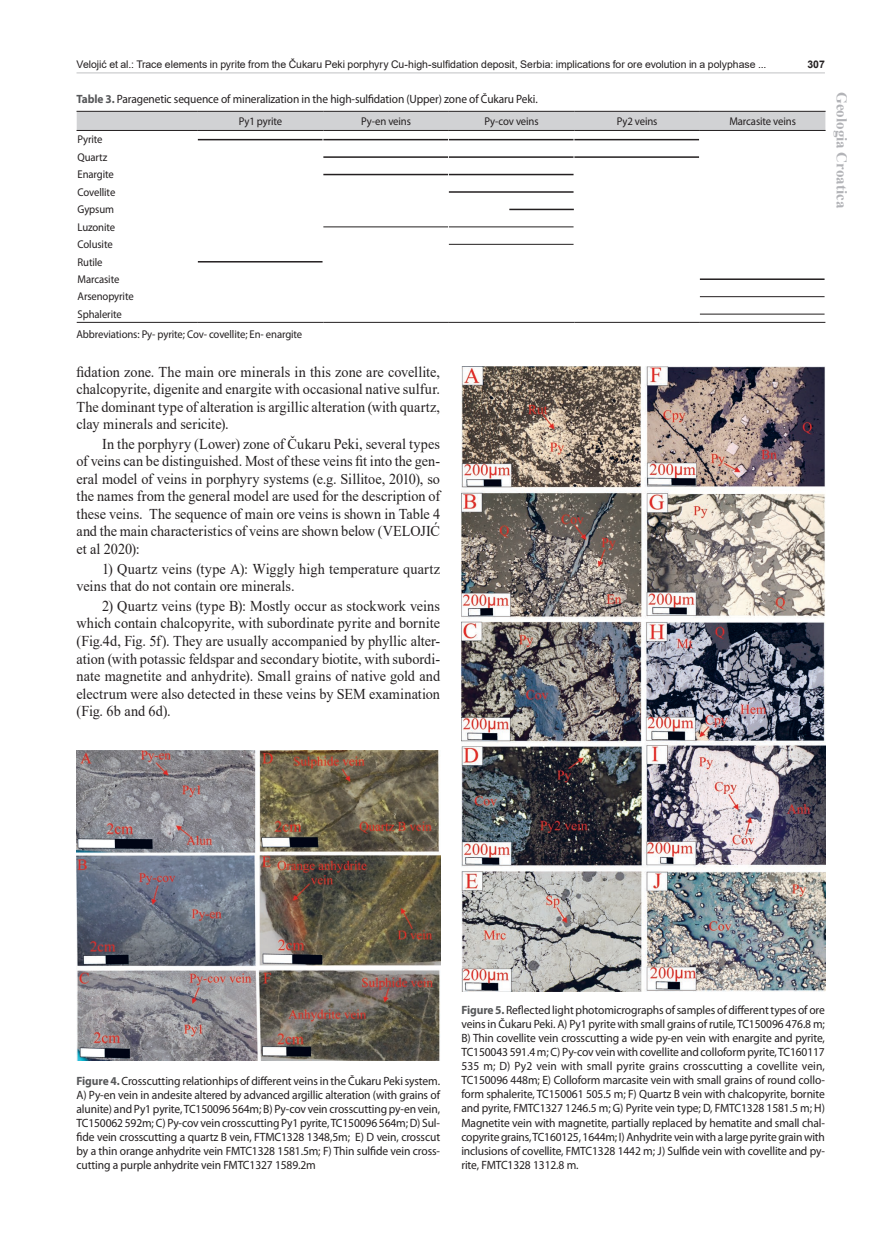
<style>
.page{position:relative;width:893px;height:1234px;background:#fff}
.page>*{position:absolute;margin:0;border:0;box-sizing:border-box;transform-origin:0 0}
.t1{font:15px/17.5px "Times New Roman";color:#231f20;text-align:justify;scale:.95 1}
.t2{font:700 15px "Times New Roman";color:#b2b3b7}
.t3{font:12px/14.1px "Myriad Pro";letter-spacing:-.01em;color:#231f20;text-align:justify;scale:.96 1}
.t4{font:12px "Myriad Pro";letter-spacing:-.01em;color:#231f20;scale:.95 1}
.t5{font:11.25px/17.4px "Myriad Pro";letter-spacing:-.01em;color:#231f20;scale:.95 1}
.t6{font:10.5px "Arial";letter-spacing:-.005em;color:#231f20}
.t7{font:700 10.5px "Arial";color:#231f20}
.s1{font-weight:700;color:#57585a}
</style>
<div class="page">
<hr style="left:77px;top:72px;width:748px;height:1px;background:#c7c8ca">
<div style="left:77px;top:112px;width:748px;height:18px;background:#d1d2d4"></div>
<svg style="left:77px;top:138px;width:748px;height:184px"></svg>
<hr style="left:77px;top:322px;width:121px;height:1px;background:#231f20">
<hr style="left:198px;top:322px;width:125px;height:1px;background:#231f20">
<hr style="left:323px;top:322px;width:126px;height:1px;background:#231f20">
<hr style="left:449px;top:322px;width:125px;height:1px;background:#231f20">
<hr style="left:574px;top:322px;width:126px;height:1px;background:#231f20">
<hr style="left:700px;top:322px;width:125px;height:1px;background:#231f20">
<hr style="left:77px;top:111px;width:121px;height:1px;background:#231f20">
<hr style="left:198px;top:111px;width:125px;height:1px;background:#231f20">
<hr style="left:323px;top:111px;width:126px;height:1px;background:#231f20">
<hr style="left:449px;top:111px;width:125px;height:1px;background:#231f20">
<hr style="left:574px;top:111px;width:126px;height:1px;background:#231f20">
<hr style="left:700px;top:111px;width:126px;height:1px;background:#231f20">
<hr style="left:77px;top:130px;width:121px;height:1px;background:#231f20">
<hr style="left:198px;top:130px;width:125px;height:1px;background:#231f20">
<hr style="left:323px;top:130px;width:126px;height:1px;background:#231f20">
<hr style="left:449px;top:130px;width:125px;height:1px;background:#231f20">
<hr style="left:574px;top:130px;width:126px;height:1px;background:#231f20">
<hr style="left:700px;top:130px;width:126px;height:1px;background:#231f20">
<hr style="left:198px;top:139px;width:125px;height:1px;background:#231f20">
<hr style="left:323px;top:139px;width:125px;height:1px;background:#231f20">
<hr style="left:449px;top:139px;width:125px;height:1px;background:#231f20">
<hr style="left:574px;top:139px;width:125px;height:1px;background:#231f20">
<hr style="left:323px;top:156px;width:125px;height:2px;background:#231f20">
<hr style="left:449px;top:156px;width:125px;height:2px;background:#231f20">
<hr style="left:574px;top:156px;width:125px;height:2px;background:#231f20">
<hr style="left:323px;top:174px;width:125px;height:1px;background:#231f20">
<hr style="left:449px;top:174px;width:125px;height:1px;background:#231f20">
<hr style="left:449px;top:191px;width:125px;height:2px;background:#231f20">
<hr style="left:509px;top:209px;width:65px;height:1px;background:#231f20">
<hr style="left:323px;top:226px;width:125px;height:1px;background:#231f20">
<hr style="left:449px;top:226px;width:125px;height:1px;background:#231f20">
<hr style="left:449px;top:244px;width:125px;height:1px;background:#231f20">
<hr style="left:198px;top:261px;width:125px;height:1px;background:#231f20">
<hr style="left:700px;top:278px;width:124px;height:2px;background:#231f20">
<hr style="left:700px;top:296px;width:124px;height:1px;background:#231f20">
<hr style="left:700px;top:314px;width:124px;height:1px;background:#231f20">
<img style="left:77px;top:750px;width:363px;height:310px">
<img style="left:461px;top:366px;width:364px;height:625px">
<p class="t6" style="left:77px;top:57px;width:691px">Velojić et al.: Trace elements in pyrite from the Čukaru Peki porphyry Cu-high-sulfidation deposit, Serbia: implications for ore evolution in a polyphase ...</p>
<p class="t7" style="left:807px;top:57px;width:19px">307</p>
<p class="t4" style="left:77px;top:92px;width:487px"><span class="s1">Таble 3.</span> Paragenetic sequence of mineralization in the high-sulfidation (Upper) zone of Čukaru Peki.</p>
<p class="t5" style="left:239px;top:113px;width:47px">Py1 pyrite</p>
<p class="t5" style="left:361px;top:113px;width:54px">Py-en veins</p>
<p class="t5" style="left:485px;top:113px;width:58px">Py-cov veins</p>
<p class="t5" style="left:617px;top:113px;width:44px">Py2 veins</p>
<p class="t5" style="left:729px;top:113px;width:72px">Marcasite veins</p>
<p class="t5" style="left:78px;top:131px;width:61px">Pyrite<br>Quartz<br>Enargite<br>Covellite<br>Gypsum<br>Luzonite<br>Colusite<br>Rutile<br>Marcasite<br>Arsenopyrite<br>Sphalerite</p>
<p class="t5" style="left:77px;top:326px;width:239px">Abbreviations: Py- pyrite; Cov- covellite; En- enargite</p>
<p class="t2" style="left:853px;top:92px;width:118px;rotate:90deg">Geologia Croatica</p>
<p class="t1" style="left:77px;top:363px;width:384px">fidation zone. The main ore minerals in this zone are covellite, chalcopyrite, digenite and enargite with occasional native sulfur.<br>The dominant type of alteration is argillic alteration (with quartz, clay minerals and sericite).</p>
<p class="t1" style="left:77px;top:434px;width:384px;text-indent:26px">In the porphyry (Lower) zone of Čukaru Peki, several types of veins can be distinguished. Most of these veins fit into the gen&shy;eral model of veins in porphyry systems (e.g. Sillitoe, 2010), so the names from the general model are used for the description of these veins. The sequence of main ore veins is shown in Table 4 and the main characteristics of veins are shown below (VELOJIĆ et al 2020):</p>
<p class="t1" style="left:77px;top:559px;width:384px;text-indent:26px">1) Quartz veins (type А): Wiggly high temperature quartz veins that do not contain ore minerals.</p>
<p class="t1" style="left:77px;top:596px;width:384px;text-indent:26px">2) Quartz veins (type B): Mostly occur as stockwork veins which contain chalcopyrite, with subordinate pyrite and bornite (Fig.4d, Fig. 5f). They are usually accompanied by phyllic alter&shy;ation (with potassic feldspar and secondary biotite, with subordi&shy;nate magnetite and anhydrite). Small grains of native gold and electrum were also detected in these veins by SEM examination (Fig. 6b and 6d).</p>
<p class="t3" style="left:77px;top:1073px;width:380px"><span class="s1">Figure 4.</span> Crosscutting relationhips of different veins in the Čukaru Peki system.<br>A) Py-en vein in andesite altered by advanced argillic alteration (with grains of alunite) and Py1 pyrite, TC150096 564m; B) Py-cov vein crosscutting py-en vein, TC150062 592m; C) Py-cov vein crosscutting Py1 pyrite, TC150096 564m; D) Sul&shy;fide vein crosscutting a quartz B vein, FTMC1328 1348,5m; E) D vein, crosscut by a thin orange anhydrite vein FMTC1328 1581.5m; F) Thin sulfide vein cross&shy;cutting a purple anhydrite vein FMTC1327 1589.2m</p>
<p class="t3" style="left:461px;top:1002px;width:380px"><span class="s1">Figure 5.</span> Reflected light photomicrographs of samples of different types of ore veins in Čukaru Peki. A) Py1 pyrite with small grains of rutile, TC150096 476.8 m; B) Thin covellite vein crosscutting a wide py-en vein with enargite and pyrite, TC150043 591.4 m; C) Py-cov vein with covellite and colloform pyrite, TC160117<br>535 m; D) Py2 vein with small pyrite grains crosscutting a covellite vein, TC150096 448m; E) Colloform marcasite vein with small grains of round collo&shy;form sphalerite, TC150061 505.5 m; F) Quartz B vein with chalcopyrite, bornite and pyrite, FMTC1327 1246.5 m; G) Pyrite vein type; D, FMTC1328 1581.5 m; H)<br>Magnetite vein with magnetite, partially replaced by hematite and small chal&shy;copyrite grains, TC160125, 1644m; I) Anhydrite vein with a large pyrite grain with inclusions of covellite, FMTC1328 1442 m; J) Sulfide vein with covellite and py&shy;rite, FMTC1328 1312.8 m.</p>
</div>
